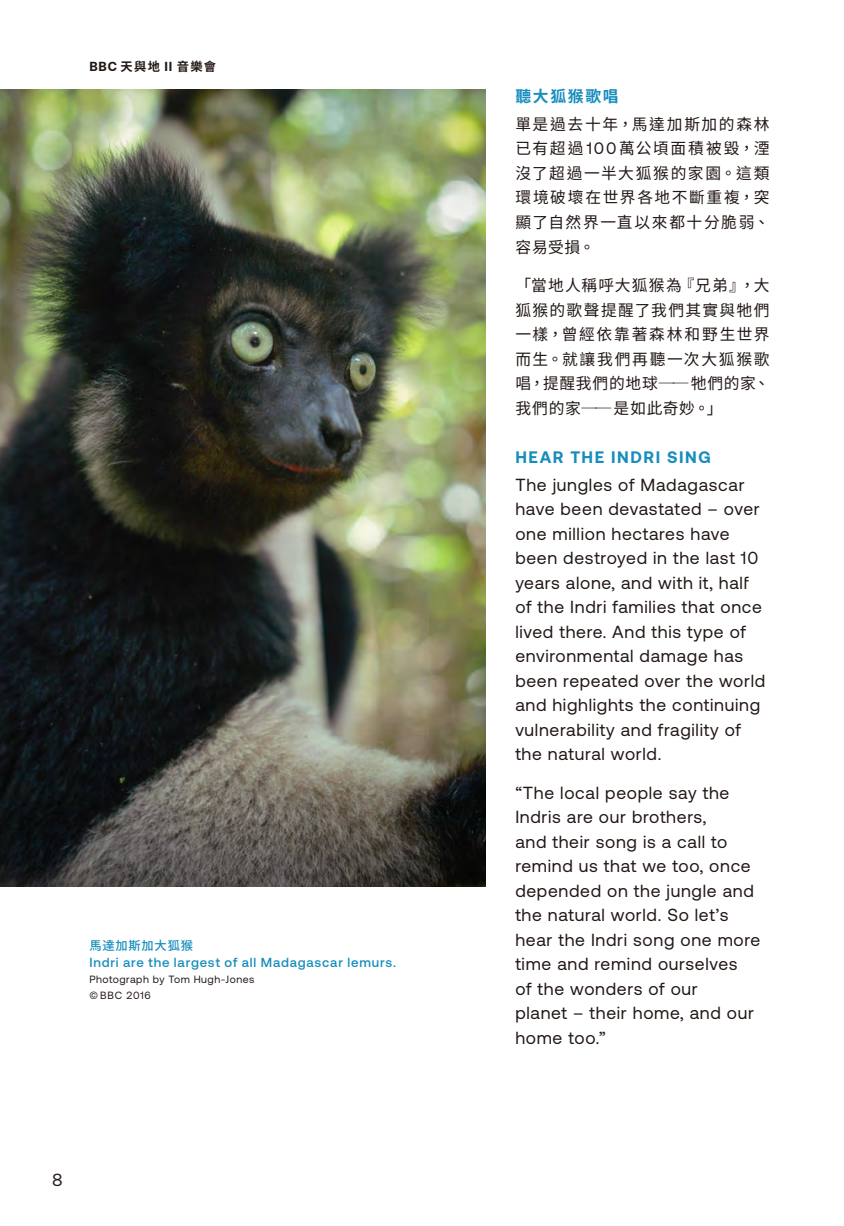
<style>
.page{position:relative;width:844px;height:1226px;background:#fff}
.page>*{position:absolute;margin:0;border:0;box-sizing:border-box;transform-origin:0 0}
.t1{font:17.5px/24.5px "Aeonik";letter-spacing:.04em;color:#221815}
.t2{font:700 16.62px "Aeonik";letter-spacing:.1em;color:#178dbc}
.t3{font:15.75px/24.5px "Noto Sans HK";letter-spacing:.095em;color:#221815;text-align:justify}
.t4{font:700 15.75px "Noto Sans CJ Ktc";letter-spacing:.11em;color:#178dbc}
.t5{font:500 13.12px "Aeonik";letter-spacing:.065em;color:#178dbc}
.t6{font:700 12.25px "Noto Sans HK";letter-spacing:.105em;color:#221815}
.t7{font:500 12.25px "Noto Sans CJ Ktc";letter-spacing:.065em;color:#178dbc}
.t8{font:10.5px/15.8px "Aeonik";letter-spacing:.05em;color:#221815}
.s1{font-family:"Aeonik";font-size:13.12px}
.s2{font-family:"Aeonik";font-size:16.62px}
</style>
<div class="page">
<img style="left:0;top:89px;width:485px;height:797px">
<p class="t6" style="left:89px;top:59px;width:128px"><span class="s1">BBC</span> 天與地 <span class="s1">II</span> 音樂會</p>
<p class="t7" style="left:89px;top:938px;width:105px">馬達加斯加大狐猴</p>
<p class="t5" style="left:89px;top:955px;width:308px">Indri are the largest of all Madagascar lemurs.</p>
<p class="t8" style="left:89px;top:971px;width:166px">Photograph by Tom Hugh-Jones © BBC 2016</p>
<p class="t1" style="left:52px;top:1167px;width:12px">8</p>
<p class="t4" style="left:515px;top:87px;width:105px">聽大狐猴歌唱</p>
<p class="t3" style="left:515px;top:112px;width:255px">單是過去十年，馬達加斯加的森林已有超過<span class="s2">100</span>萬公頃面積被毀，湮沒了超過一半大狐猴的家園。這類環境破壞在世界各地不斷重複，突顯了自然界一直以來都十分脆弱、容易受損。</p>
<p class="t3" style="left:515px;top:273px;width:255px">「當地人稱呼大狐猴為『兄弟』，大狐猴的歌聲提醒了我們其實與牠們一樣，曾經依靠著森林和野生世界而生。就讓我們再聽一次大狐猴歌唱，提醒我們的地球──牠們的家、我們的家── 是如此奇妙。」</p>
<p class="t2" style="left:515px;top:447px;width:197px">HEAR THE INDRI SING</p>
<p class="t1" style="left:515px;top:472px;width:251px">The jungles of Madagascar have been devastated – over one million hectares have been destroyed in the last 10 years alone, and with it, half of the Indri families that once lived there. And this type of environmental damage has been repeated over the world and highlights the continuing vulnerability and fragility of the natural world.</p>
<p class="t1" style="left:515px;top:780px;width:246px">“The local people say the<br>Indris are our brothers,<br>and their song is a call to remind us that we too, once depended on the jungle and the natural world. So let’s hear the Indri song one more time and remind ourselves<br>of the wonders of our<br>planet – their home, and our home too.”</p>
</div>
